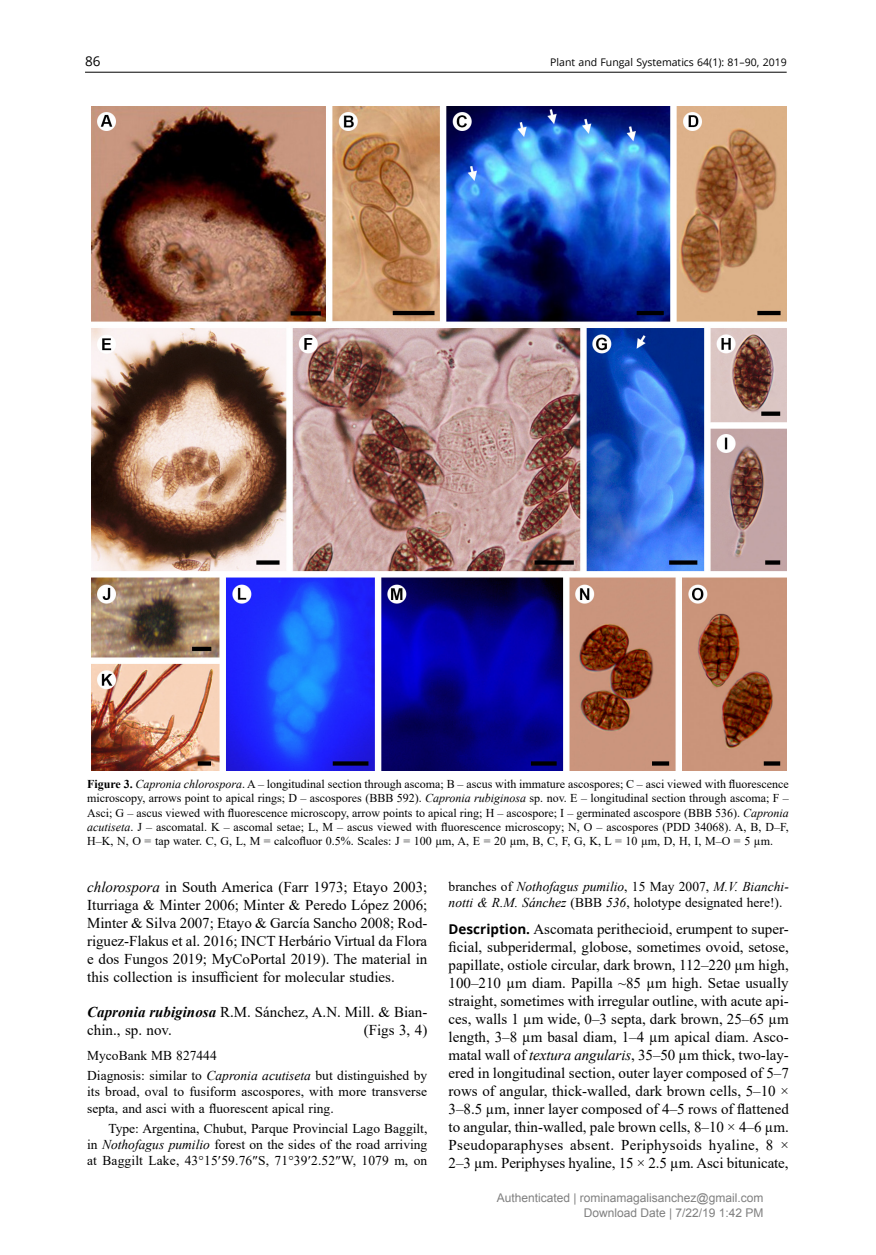
<style>
.page{position:relative;width:876px;height:1255px;background:#fff}
.page>*{position:absolute;margin:0;border:0;box-sizing:border-box;transform-origin:0 0}
.t1{font:15px/18px "Times New Roman";color:#000;text-align:justify}
.t2{font:13.5px/16.2px "Times New Roman";color:#000}
.t3{font:13.5px "Open Sans";color:#000}
.t4{font:12px/14.4px "Times New Roman";color:#000;text-align:justify}
.t5{font:12px/15px "Arial";color:#808080;text-align:right}
.t6{font:10.5px "Open Sans";color:#000}
.s1{font-weight:700}
.s2{font-style:italic}
.s3{font-weight:700;font-style:italic}
.s4{font-family:"Open Sans";font-weight:700;font-size:13.5px}
</style>
<div class="page">
<hr style="left:85px;top:72px;width:702px;height:1px;background:#000">
<img style="left:91px;top:106px;width:695px;height:664px">
<p class="t3" style="left:85px;top:51px;width:17px">86</p>
<p class="t6" style="left:550px;top:55px;width:238px">Plant and Fungal Systematics 64(1): 81–90, 2019</p>
<p class="t4" style="left:87px;top:776px;width:703px"><span class="s1">Figure 3.</span> <span class="s2">Capronia chlorospora</span>. A – longitudinal section through ascoma; B – ascus with immature ascospores; C – asci viewed with fluorescence microscopy, arrows point to apical rings; D – ascospores (BBB 592). <span class="s2">Capronia rubiginosa</span> sp. nov. E – longitudinal section through ascoma; F – Asci; G – ascus viewed with fluorescence microscopy, arrow points to apical ring; H – ascospore; I – germinated ascospore (BBB 536). <span class="s2">Capronia acutiseta</span>. J – ascomatal. K – ascomal setae; L, M – ascus viewed with fluorescence microscopy; N, O – ascospores (PDD 34068). A, B, D–F, H–K, N, O = tap water. C, G, L, M = calcofluor 0.5%. Scales: J = 100 µm, A, E = 20 µm, B, C, F, G, K, L = 10 µm, D, H, I, M–O = 5 µm.</p>
<p class="t1" style="left:87px;top:877px;width:342px"><span class="s2">chlorospora</span> in South America (Farr 1973; Etayo 2003; Iturriaga &amp; Minter 2006; Minter &amp; Peredo López 2006; Minter &amp; Silva 2007; Etayo &amp; García Sancho 2008; Rod&shy;riguez-Flakus et al. 2016; INCT Herbário Virtual da Flora e dos Fungos 2019; MyCoPortal 2019). The material in this collection is insufficient for molecular studies.</p>
<p class="t1" style="left:87px;top:1002px;width:340px"><span class="s3">Capronia rubiginosa</span> R.M. Sánchez, A.N. Mill. &amp; Bian&shy;chin., sp. nov.</p>
<p class="t1" style="left:364px;top:1020px;width:65px">(Figs 3, 4)</p>
<p class="t2" style="left:87px;top:1044px;width:342px;line-height:20.4px">MycoBank MB 827444<br>Diagnosis: similar to <span class="s2">Capronia acutiseta</span> but distinguished by</p>
<p class="t2" style="left:87px;top:1083px;width:341px">its broad, oval to fusiform ascospores, with more transverse septa, and asci with a fluorescent apical ring.</p>
<p class="t2" style="left:87px;top:1119px;width:342px;text-align:justify;text-indent:21px">Type: Argentina, Chubut, Parque Provincial Lago Baggilt, in <span class="s2">Nothofagus pumilio</span> forest on the sides of the road arriving at Baggilt Lake, 43°15 59.76 S, 71°39 2.52 W, 1079 m, on</p>
<p class="t2" style="left:449px;top:877px;width:342px">branches of <span class="s2">Nothofagus pumilio</span>, 15 May 2007, <span class="s2">M.V. Bianchi&shy;notti &amp; R.M. Sánchez</span> (BBB <span class="s2">536</span>, holotype designated here!).</p>
<p class="t1" style="left:449px;top:919px;width:342px"><span class="s4">Description.</span> Ascomata perithecioid, erumpent to super&shy;ficial, subperidermal, globose, sometimes ovoid, setose, papillate, ostiole circular, dark brown, 112–220 µm high, 100–210 µm diam. Papilla ~85 µm high. Setae usually straight, sometimes with irregular outline, with acute api&shy;ces, walls 1 µm wide, 0–3 septa, dark brown, 25–65 µm length, 3–8 µm basal diam, 1–4 µm apical diam. Asco&shy;matal wall of <span class="s2">textura angularis</span>, 35–50 µm thick, two-lay&shy;ered in longitudinal section, outer layer composed of 5–7 rows of angular, thick-walled, dark brown cells, 5–10 × 3–8.5 µm, inner layer composed of 4–5 rows of flattened to angular, thin-walled, pale brown cells, 8–10 × 4–6 µm.<br>Pseudoparaphyses absent. Periphysoids hyaline, 8 × 2–3 µm. Periphyses hyaline, 15 × 2.5 µm. Asci bitunicate,</p>
<p class="t5" style="left:497px;top:1191px;width:268px">Authenticated | rominamagalisanchez@gmail.com<br>Download Date | 7/22/19 1:42 PM</p>
</div>
